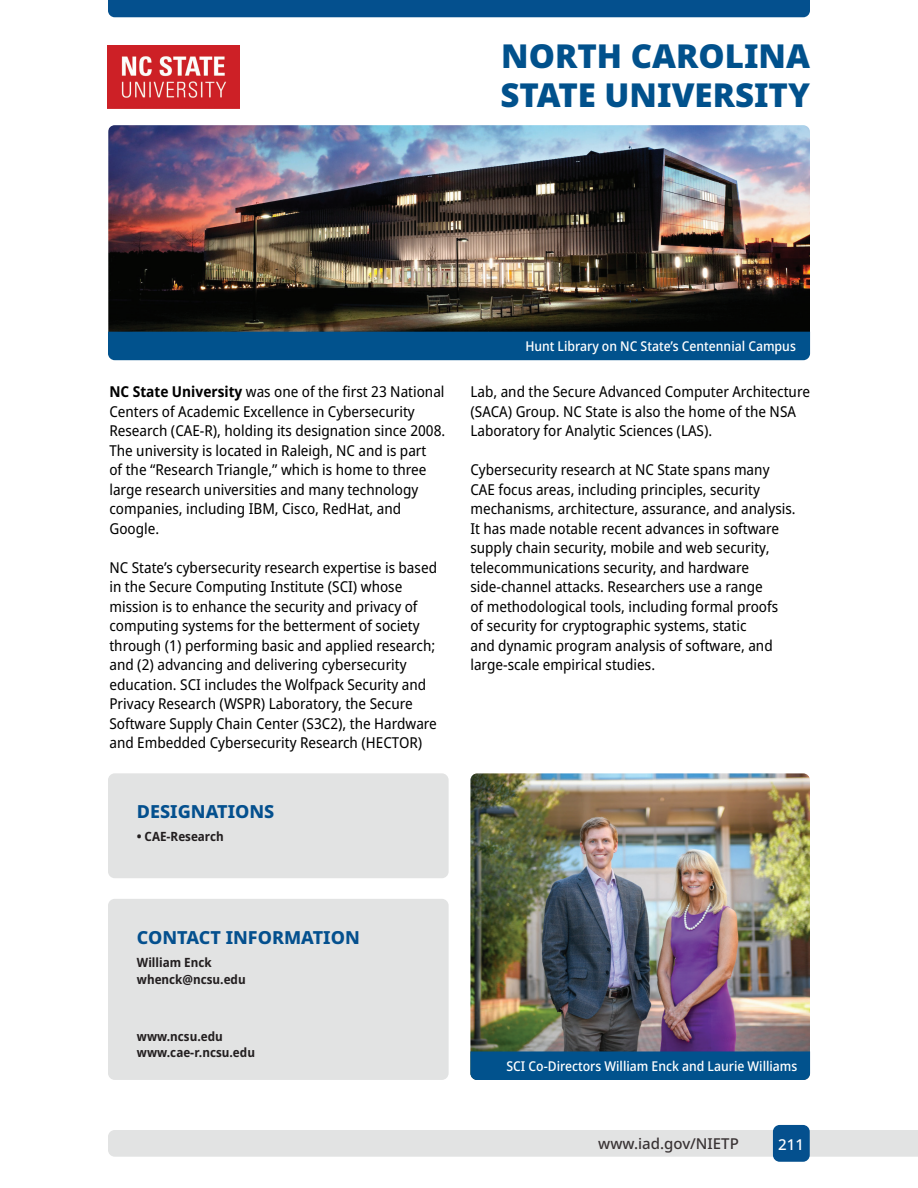
<style>
.page{position:relative;width:918px;height:1188px;background:#fff}
.page>*{position:absolute;margin:0;border:0;box-sizing:border-box;transform-origin:0 0}
.t1{font:900 33px/39.6px "Noto Sans";color:#01518c}
.t2{font:800 18px "Noto Sans";color:#04508e}
.t3{font:semi-condensed 15px/19.5px "Noto Sans";color:#000}
.t4{font:500 15px "Noto Sans";color:#393334}
.t5{font:500 15px "Noto Sans";color:#fff}
.t6{font:500 semi-condensed 13.5px "Noto Sans";color:#fff}
.t7{font:700 semi-condensed 12.75px/16.5px "Noto Sans";color:#231f20}
.s1{font-weight:700}
</style>
<div class="page">
<div style="left:108px;top:1130px;width:810px;height:27px;background:#e2e3e3"></div>
<div style="left:773px;top:1125px;width:37px;height:37px;background:#04508e;border-radius:7px"></div>
<div style="left:108px;top:0;width:702px;height:17px;background:#04508e"></div>
<div style="left:108px;top:899px;width:341px;height:181px;background:#e2e3e3;border-radius:7px"></div>
<div style="left:108px;top:773px;width:341px;height:105px;background:#e2e3e3;border-radius:7px"></div>
<img style="left:470px;top:773px;width:340px;height:278px">
<img style="left:108px;top:125px;width:702px;height:207px">
<img style="left:108px;top:45px;width:131px;height:63px">
<div style="left:470px;top:1051px;width:340px;height:29px;background:#01528d"></div>
<div style="left:108px;top:332px;width:702px;height:28px;background:#01528d"></div>
<h1 class="t1" style="left:501px;top:36px;width:311px">NORTH CAROLINA<br>STATE UNIVERSITY</h1>
<p class="t3" style="left:109px;top:382px;width:337px"><span class="s1">NC State University</span> was one of the first 23 National Centers of Academic Excellence in Cybersecurity Research (CAE-R), holding its designation since 2008.<br>The university is located in Raleigh, NC and is part<br>of the “Research Triangle,” which is home to three large research universities and many technology companies, including IBM, Cisco, RedHat, and Google.</p>
<p class="t3" style="left:109px;top:558px;width:329px">NC State’s cybersecurity research expertise is based in the Secure Computing Institute (SCI) whose mission is to enhance the security and privacy of computing systems for the betterment of society through (1) performing basic and applied research; and (2) advancing and delivering cybersecurity education. SCI includes the Wolfpack Security and Privacy Research (WSPR) Laboratory, the Secure Software Supply Chain Center (S3C2), the Hardware and Embedded Cybersecurity Research (HECTOR)</p>
<p class="t2" style="left:137px;top:798px;width:139px">DESIGNATIONS</p>
<p class="t7" style="left:137px;top:829px;width:88px">• CAE-Research</p>
<p class="t6" style="left:525px;top:336px;width:272px">Hunt Library on NC State’s Centennial Campus</p>
<p class="t3" style="left:470px;top:382px;width:341px">Lab, and the Secure Advanced Computer Architecture (SACA) Group. NC State is also the home of the NSA<br>Laboratory for Analytic Sciences (LAS).</p>
<p class="t3" style="left:470px;top:460px;width:327px">Cybersecurity research at NC State spans many CAE focus areas, including principles, security mechanisms, architecture, assurance, and analysis.<br>It has made notable recent advances in software supply chain security, mobile and web security, telecommunications security, and hardware side-channel attacks. Researchers use a range<br>of methodological tools, including formal proofs<br>of security for cryptographic systems, static<br>and dynamic program analysis of software, and large-scale empirical studies.</p>
<p class="t2" style="left:137px;top:924px;width:224px">CONTACT INFORMATION</p>
<p class="t7" style="left:137px;top:955px;width:110px">William Enck whenck@ncsu.edu</p>
<p class="t7" style="left:137px;top:1028px;width:120px">www.ncsu.edu www.cae-r.ncsu.edu</p>
<p class="t6" style="left:507px;top:1056px;width:292px">SCI Co-Directors William Enck and Laurie Williams</p>
<p class="t4" style="left:598px;top:1133px;width:142px">www.iad.gov/NIETP</p>
<p class="t5" style="left:778px;top:1134px;width:27px">211</p>
</div>
